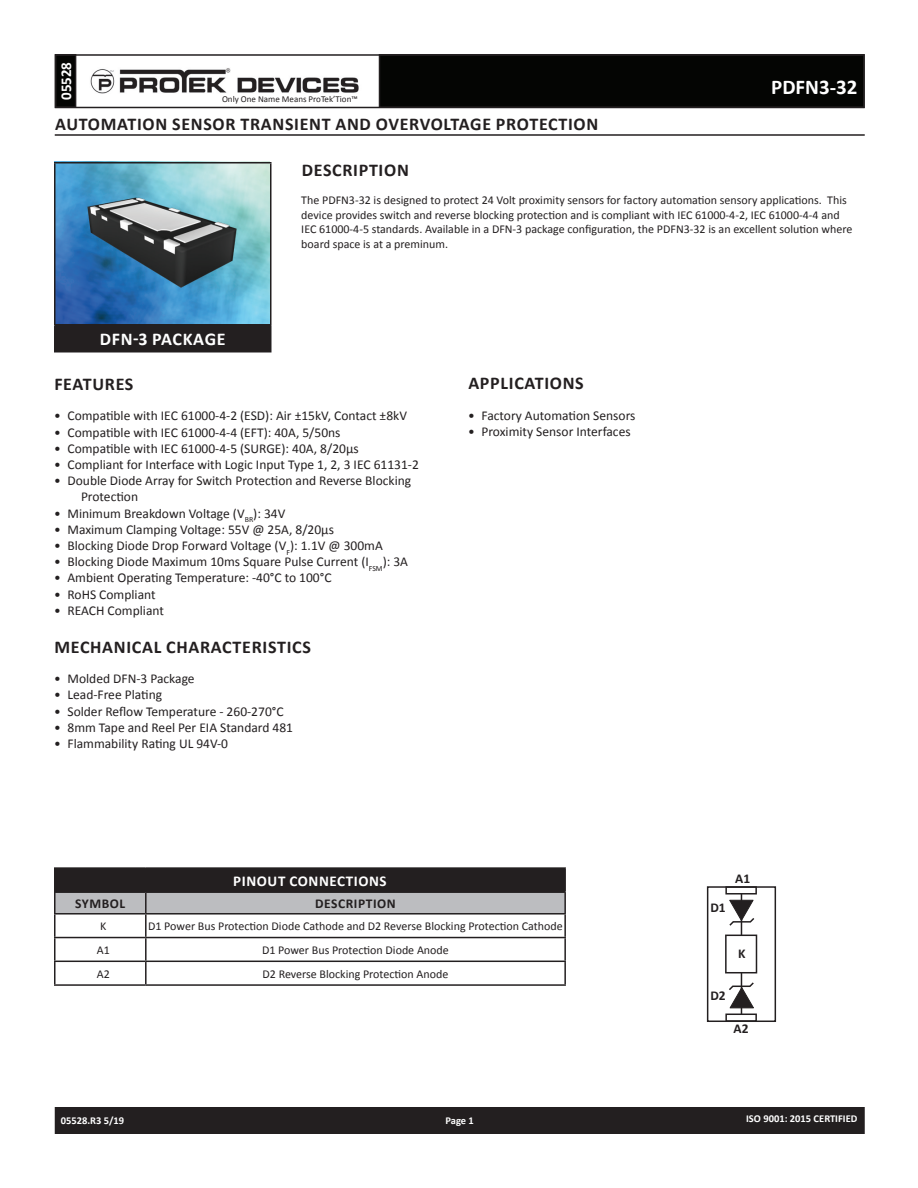
<style>
.page{position:relative;width:918px;height:1188px;background:#fff}
.page>*{position:absolute;margin:0;border:0;box-sizing:border-box;transform-origin:0 0}
.t1{font:700 21px "Calibri";color:#fff}
.t2{font:700 18px "Calibri";letter-spacing:.04em;color:#231f20}
.t3{font:700 18px "Calibri";letter-spacing:.04em;color:#fff}
.t4{font:700 15px "Calibri";letter-spacing:.04em;color:#fff}
.t5{font:13.5px/16.2px "Calibri";color:#231f20}
.t6{font:700 13.5px "Calibri";letter-spacing:.04em;color:#231f20}
.t7{font:12px/14.4px "Calibri";color:#231f20}
.t8{font:700 10.5px "Calibri";color:#fff}
.t9{font:9px "Calibri";color:#231f20}
</style>
<div class="page">
<div style="left:56px;top:1108px;width:808px;height:25px;background:#231f20"></div>
<div style="left:55px;top:1107px;width:810px;height:27px;border:2px solid #231f20"></div>
<div style="left:56px;top:55px;width:20px;height:52px;background:#040503"></div>
<div style="left:55px;top:54px;width:21px;height:54px;border:2px solid #231f20"></div>
<div style="left:380px;top:55px;width:484px;height:52px;background:#040503"></div>
<div style="left:55px;top:54px;width:810px;height:54px;border:2px solid #231f20"></div>
<img style="left:90px;top:68px;width:269px;height:26px">
<hr style="left:55px;top:134px;width:810px;height:2px;background:#231f20">
<div style="left:707px;top:886px;width:69px;height:136px;border:2px solid #231f20"></div>
<div style="left:725px;top:1014px;width:32px;height:8px;border:2px solid #231f20"></div>
<hr style="left:741px;top:894px;width:1px;height:120px;background:#231f20">
<svg style="left:729px;top:981px;width:25px;height:28px"></svg>
<svg style="left:729px;top:900px;width:26px;height:27px"></svg>
<div style="left:725px;top:886px;width:32px;height:9px;border:2px solid #231f20"></div>
<div style="left:726px;top:935px;width:30px;height:38px;background:#fff"></div>
<div style="left:725px;top:935px;width:32px;height:38px;border:2px solid #231f20"></div>
<div style="left:55px;top:868px;width:510px;height:24px;background:#231f20"></div>
<div style="left:56px;top:893px;width:508px;height:20px;background:#bcbdc0"></div>
<hr style="left:54px;top:867px;width:92px;height:2px;background:#231f20">
<hr style="left:54px;top:869px;width:2px;height:22px;background:#231f20">
<hr style="left:146px;top:867px;width:420px;height:2px;background:#231f20">
<hr style="left:564px;top:869px;width:2px;height:22px;background:#231f20">
<hr style="left:145px;top:893px;width:2px;height:20px;background:#231f20">
<hr style="left:564px;top:893px;width:2px;height:20px;background:#231f20">
<hr style="left:145px;top:915px;width:2px;height:22px;background:#231f20">
<hr style="left:564px;top:915px;width:2px;height:22px;background:#231f20">
<hr style="left:145px;top:938px;width:2px;height:23px;background:#231f20">
<hr style="left:564px;top:938px;width:2px;height:23px;background:#231f20">
<hr style="left:145px;top:962px;width:2px;height:22px;background:#231f20">
<hr style="left:564px;top:962px;width:2px;height:22px;background:#231f20">
<hr style="left:54px;top:893px;width:2px;height:20px;background:#231f20">
<hr style="left:54px;top:915px;width:2px;height:22px;background:#231f20">
<hr style="left:54px;top:938px;width:2px;height:23px;background:#231f20">
<hr style="left:146px;top:937px;width:420px;height:1px;background:#231f20">
<hr style="left:54px;top:962px;width:2px;height:22px;background:#231f20">
<hr style="left:146px;top:961px;width:420px;height:1px;background:#231f20">
<hr style="left:146px;top:984px;width:420px;height:2px;background:#231f20">
<hr style="left:54px;top:891px;width:92px;height:2px;background:#231f20">
<hr style="left:146px;top:891px;width:420px;height:2px;background:#231f20">
<hr style="left:54px;top:913px;width:92px;height:2px;background:#231f20">
<hr style="left:146px;top:913px;width:420px;height:2px;background:#231f20">
<hr style="left:54px;top:937px;width:92px;height:1px;background:#231f20">
<hr style="left:54px;top:961px;width:92px;height:1px;background:#231f20">
<hr style="left:54px;top:984px;width:92px;height:2px;background:#231f20">
<img style="left:56px;top:164px;width:214px;height:160px">
<div style="left:55px;top:325px;width:216px;height:27px;background:#231f20"></div>
<hr style="left:54px;top:162px;width:218px;height:2px;background:#231f20">
<hr style="left:54px;top:164px;width:2px;height:160px;background:#231f20">
<hr style="left:270px;top:164px;width:2px;height:160px;background:#231f20">
<hr style="left:54px;top:324px;width:218px;height:2px;background:#231f20">
<hr style="left:54px;top:326px;width:2px;height:25px;background:#231f20">
<hr style="left:270px;top:326px;width:2px;height:25px;background:#231f20">
<hr style="left:54px;top:351px;width:218px;height:1px;background:#231f20">
<p class="t4" style="left:56px;top:100px;width:40px;rotate:-90deg">05528</p>
<p class="t9" style="left:222px;top:93px;width:137px">Only One Name Means ProTek’Tion™</p>
<h2 class="t2" style="left:55px;top:112px;width:545px">AUTOMATION SENSOR TRANSIENT AND OVERVOLTAGE PROTECTION</h2>
<h1 class="t1" style="left:771px;top:74px;width:88px">PDFN3-32</h1>
<h2 class="t3" style="left:100px;top:328px;width:127px">DFN-3 PACKAGE</h2>
<h2 class="t2" style="left:302px;top:158px;width:109px">DESCRIPTION</h2>
<p class="t7" style="left:301px;top:193px;width:553px">The PDFN3-32 is designed to protect 24 Volt proximity sensors for factory automation sensory applications. This device provides switch and reverse blocking protection and is compliant with IEC 61000-4-2, IEC 61000-4-4 and IEC 61000-4-5 standards. Available in a DFN-3 package configuration, the PDFN3-32 is an excellent solution where board space is at a preminum.</p>
<h2 class="t2" style="left:54px;top:372px;width:81px">FEATURES</h2>
<p class="t5" style="left:54px;top:408px;width:355px">• Compatible with IEC 61000-4-2 (ESD): Air ±15kV, Contact ±8kV</p>
<p class="t5" style="left:54px;top:424px;width:288px">• Compatible with IEC 61000-4-4 (EFT): 40A, 5/50ns</p>
<p class="t5" style="left:54px;top:440px;width:306px">• Compatible with IEC 61000-4-5 (SURGE): 40A, 8/20µs</p>
<p class="t5" style="left:54px;top:457px;width:366px">• Compliant for Interface with Logic Input Type 1, 2, 3 IEC 61131-2</p>
<p class="t5" style="left:81px;top:473px;width:332px;text-indent:-27px">• Double Diode Array for Switch Protection and Reverse Blocking<br>Protection</p>
<p class="t5" style="left:54px;top:505px;width:233px">• Minimum Breakdown Voltage (V<sub>BR</sub>): 34V</p>
<p class="t5" style="left:54px;top:521px;width:282px">• Maximum Clamping Voltage: 55V @ 25A, 8/20µs</p>
<p class="t5" style="left:54px;top:538px;width:330px">• Blocking Diode Drop Forward Voltage (V<sub>F</sub>): 1.1V @ 300mA</p>
<p class="t5" style="left:54px;top:554px;width:356px">• Blocking Diode Maximum 10ms Square Pulse Current (I<sub>FSM</sub>): 3A</p>
<p class="t5" style="left:54px;top:570px;width:279px">• Ambient Operating Temperature: -40°C to 100°C</p>
<p class="t5" style="left:54px;top:586px;width:103px">• RoHS Compliant</p>
<p class="t5" style="left:54px;top:602px;width:111px">• REACH Compliant</p>
<h2 class="t2" style="left:54px;top:635px;width:258px">MECHANICAL CHARACTERISTICS</h2>
<p class="t5" style="left:54px;top:671px;width:142px">• Molded DFN-3 Package</p>
<p class="t5" style="left:54px;top:687px;width:110px">• Lead-Free Plating</p>
<p class="t5" style="left:54px;top:703px;width:231px">• Solder Reflow Temperature - 260-270°C</p>
<p class="t5" style="left:54px;top:719px;width:241px">• 8mm Tape and Reel Per EIA Standard 481</p>
<p class="t5" style="left:54px;top:736px;width:176px">• Flammability Rating UL 94V-0</p>
<p class="t4" style="left:233px;top:871px;width:155px">PINOUT CONNECTIONS</p>
<h2 class="t2" style="left:468px;top:372px;width:117px">APPLICATIONS</h2>
<p class="t5" style="left:468px;top:407px;width:169px">• Factory Automation Sensors</p>
<p class="t5" style="left:468px;top:424px;width:164px">• Proximity Sensor Interfaces</p>
<p class="t6" style="left:75px;top:895px;width:51px">SYMBOL</p>
<p class="t6" style="left:315px;top:895px;width:82px">DESCRIPTION</p>
<p class="t7" style="left:100px;top:919px;width:8px">K</p>
<p class="t7" style="left:148px;top:919px;width:416px">D1 Power Bus Protection Diode Cathode and D2 Reverse Blocking Protection Cathode</p>
<p class="t7" style="left:97px;top:943px;width:15px">A1</p>
<p class="t7" style="left:262px;top:943px;width:188px">D1 Power Bus Protection Diode Anode</p>
<p class="t7" style="left:97px;top:967px;width:15px">A2</p>
<p class="t7" style="left:263px;top:967px;width:187px">D2 Reverse Blocking Protection Anode</p>
<p class="t8" style="left:61px;top:1114px;width:65px">05528.R3 5/19</p>
<p class="t8" style="left:446px;top:1114px;width:30px">Page 1</p>
<p class="t6" style="left:710px;top:899px;width:17px">D1</p>
<p class="t6" style="left:735px;top:870px;width:17px">A1</p>
<p class="t6" style="left:738px;top:945px;width:9px">K</p>
<p class="t6" style="left:710px;top:987px;width:17px">D2</p>
<p class="t6" style="left:734px;top:1020px;width:17px">A2</p>
<p class="t8" style="left:746px;top:1112px;width:113px">ISO 9001: 2015 CERTIFIED</p>
</div>
